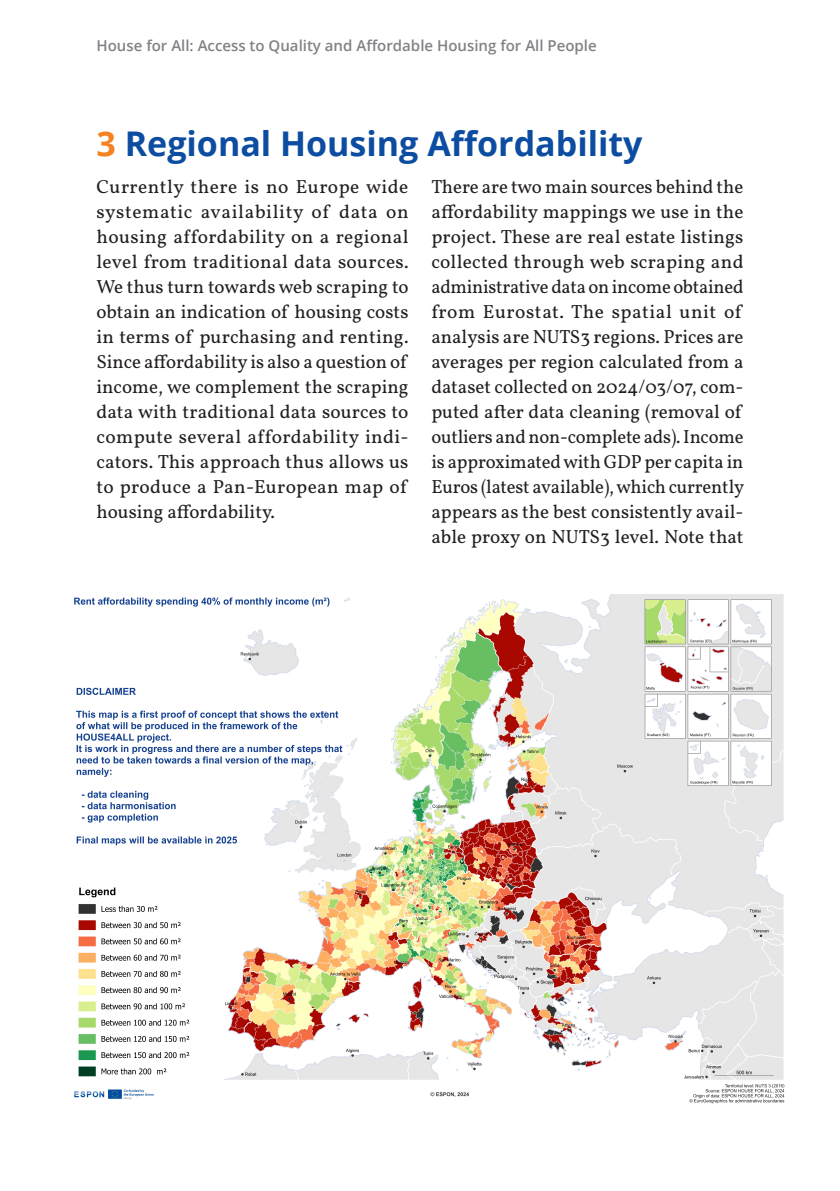
<style>
.page{position:relative;width:840px;height:1191px;background:#fff}
.page>*{position:absolute;margin:0;border:0;box-sizing:border-box;transform-origin:0 0}
._01_Heading_1{font:700 34px "Open Sans";color:#0d4da1}
._04_Body{font:19px/25px "Vollkorn";color:#231f20;text-align:justify}
.t1{font:600 15px "Open Sans";color:#808285}
.s1{color:#f58220}
</style>
<div class="page">
<img style="left:74px;top:593px;width:711px;height:511px">
<p class="t1" style="left:96px;top:35px;width:501px">House for All: Access to Quality and Affordable Housing for All People</p>
<p class="_01_Heading_1" style="left:96px;top:120px;width:547px"><span class="s1">3</span> Regional Housing Affordability</p>
<p class="_04_Body" style="left:96px;top:173px;width:313px">Currently there is no Europe wide systematic availability of data on housing affordability on a regional level from traditional data sources.<br>We thus turn towards web scraping to obtain an indication of housing costs in terms of purchasing and renting.<br>Since affordability is also a question of income, we complement the scraping data with traditional data sources to compute several affordability indi&shy;cators. This approach thus allows us to produce a Pan-European map of housing affordability.</p>
<p class="_04_Body" style="left:431px;top:173px;width:314px;text-align:left">There are two main sources behind the affordability mappings we use in the project. These are real estate listings collected through web scraping and administrative data on income obtained from Eurostat. The spatial unit of analysis are NUTS3 regions. Prices are averages per region calculated from a dataset collected on 2024/03/07, com&shy;puted after data cleaning (removal of outliers and non-complete ads). Income is approximated with GDP per capita in Euros (latest available), which currently appears as the best consistently avail&shy;able proxy on NUTS3 level. Note that</p>
</div>
